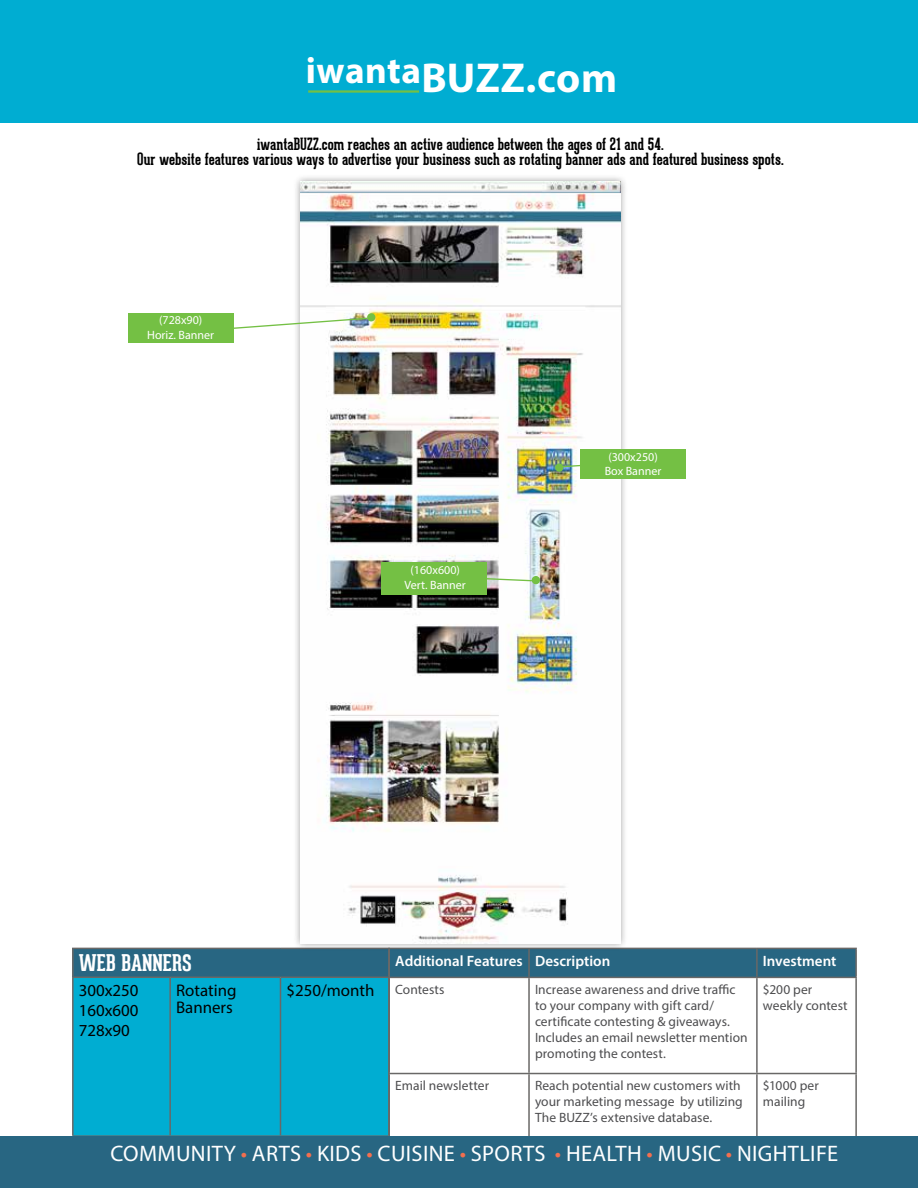
<style>
.page{position:relative;width:918px;height:1188px;background:#fff}
.page>*{position:absolute;margin:0;border:0;box-sizing:border-box;transform-origin:0 0}
.t1{font:700 42px "Myriad Pro";letter-spacing:.01em;color:#fff}
.t2{font:22.5px "Myriad Pro";letter-spacing:.015em;color:#fff}
.t3{font:700 22.5px "Geared Slab";letter-spacing:-.005em;color:#fff}
.t4{font:16.8px/20.2px "Myriad Pro";color:#000;text-align:justify}
.t5{font:700 16.5px/15px "Geared Slab";letter-spacing:.005em;color:#000;text-align:center;scale:.91 1}
.t6{font:600 15px "Myriad Pro";color:#fff}
.t7{font:13.5px/16.2px "Myriad Pro";color:#4d4d4f}
.t8{font:12px/14.4px "Myriad Pro";color:#fff;text-align:center}
.s1{color:#f36f4f}
</style>
<div class="page">
<div style="left:0;top:0;width:918px;height:122px;background:#00add2"></div>
<div style="left:73px;top:948px;width:316px;height:29px;background:#286682"></div>
<div style="left:74px;top:978px;width:314px;height:157px;background:#00add2"></div>
<hr style="left:72px;top:948px;width:98px;height:1px;background:#696867">
<hr style="left:72px;top:949px;width:2px;height:28px;background:#696867">
<hr style="left:170px;top:948px;width:111px;height:1px;background:#696867">
<hr style="left:280px;top:948px;width:110px;height:1px;background:#696867">
<hr style="left:72px;top:977px;width:98px;height:1px;background:#696867">
<hr style="left:72px;top:978px;width:2px;height:157px;background:#696867">
<hr style="left:170px;top:977px;width:111px;height:1px;background:#696867">
<hr style="left:169px;top:978px;width:2px;height:157px;background:#696867">
<hr style="left:280px;top:977px;width:110px;height:1px;background:#696867">
<hr style="left:280px;top:978px;width:1px;height:157px;background:#696867">
<hr style="left:72px;top:1135px;width:98px;height:2px;background:#696867">
<hr style="left:170px;top:1135px;width:111px;height:2px;background:#696867">
<hr style="left:280px;top:1135px;width:110px;height:2px;background:#696867">
<div style="left:390px;top:949px;width:465px;height:28px;background:#286682"></div>
<hr style="left:388px;top:949px;width:2px;height:28px;background:#696867">
<hr style="left:529px;top:948px;width:228px;height:1px;background:#696867">
<hr style="left:528px;top:949px;width:2px;height:28px;background:#696867">
<hr style="left:757px;top:948px;width:100px;height:1px;background:#696867">
<hr style="left:756px;top:949px;width:2px;height:28px;background:#696867">
<hr style="left:855px;top:949px;width:2px;height:28px;background:#696867">
<hr style="left:388px;top:977px;width:141px;height:1px;background:#696867">
<hr style="left:388px;top:978px;width:2px;height:95px;background:#696867">
<hr style="left:529px;top:977px;width:228px;height:1px;background:#696867">
<hr style="left:528px;top:978px;width:2px;height:95px;background:#696867">
<hr style="left:757px;top:977px;width:100px;height:1px;background:#696867">
<hr style="left:756px;top:978px;width:2px;height:95px;background:#696867">
<hr style="left:855px;top:978px;width:2px;height:95px;background:#696867">
<hr style="left:388px;top:1073px;width:141px;height:1px;background:#696867">
<hr style="left:388px;top:1074px;width:2px;height:67px;background:#696867">
<hr style="left:529px;top:1073px;width:228px;height:1px;background:#696867">
<hr style="left:528px;top:1074px;width:2px;height:67px;background:#696867">
<hr style="left:757px;top:1073px;width:100px;height:1px;background:#696867">
<hr style="left:756px;top:1074px;width:2px;height:67px;background:#696867">
<hr style="left:855px;top:1074px;width:2px;height:67px;background:#696867">
<hr style="left:308px;top:90px;width:111px;height:3px;background:#74c044">
<div style="left:0;top:1137px;width:918px;height:51px;background:#286682"></div>
<div style="left:293px;top:174px;width:335px;height:777px;background:#000;opacity:.39"></div>
<img style="left:300px;top:181px;width:320px;height:762px">
<div style="left:555px;top:463px;width:8px;height:9px;background:#74c044;border-radius:50%"></div>
<div style="left:367px;top:313px;width:8px;height:8px;background:#74c044;border-radius:50%"></div>
<svg style="left:562px;top:462px;width:18px;height:6px"></svg>
<svg style="left:234px;top:317px;width:134px;height:14px"></svg>
<div style="left:580px;top:449px;width:106px;height:30px;background:#74c044"></div>
<div style="left:129px;top:313px;width:105px;height:29px;background:#74c044"></div>
<div style="left:532px;top:576px;width:8px;height:8px;background:#74c044;border-radius:50%"></div>
<svg style="left:487px;top:577px;width:46px;height:5px"></svg>
<div style="left:381px;top:563px;width:106px;height:32px;background:#74c044"></div>
<h1 class="t1" style="left:306px;top:51px;width:313px"><sup>iwanta</sup>BUZZ.com</h1>
<p class="t5" style="left:137px;top:137px;width:712px">iwantaBUZZ.com reaches an active audience between the ages of 21 and 54.<br>Our website features various ways to advertise your business such as rotating banner ads and featured business spots.</p>
<p class="t8" style="left:147px;top:313px;width:69px">(728x90)<br>Horiz. Banner</p>
<p class="t8" style="left:405px;top:563px;width:63px">(160x600)<br>Vert. Banner</p>
<p class="t8" style="left:605px;top:449px;width:58px">(300x250)<br>Box Banner</p>
<h2 class="t3" style="left:79px;top:949px;width:113px">Web Banners</h2>
<p class="t4" style="left:79px;top:980px;width:61px">300x250<br>160x600<br>728x90</p>
<p class="t4" style="left:176px;top:982px;width:62px;line-height:16.8px">Rotating<br>Banners</p>
<p class="t4" style="left:286px;top:980px;width:90px">$250/month</p>
<p class="t6" style="left:395px;top:951px;width:217px">Additional Features Description</p>
<p class="t6" style="left:763px;top:951px;width:75px">Investment</p>
<p class="t7" style="left:395px;top:981px;width:51px">Contests</p>
<p class="t7" style="left:535px;top:981px;width:214px">Increase awareness and drive traffic to your company with gift card/ certificate contesting &amp; giveaways.<br>Includes an email newsletter mention promoting the contest.</p>
<p class="t7" style="left:763px;top:981px;width:86px">$200 per weekly contest</p>
<p class="t7" style="left:395px;top:1077px;width:95px">Email newsletter</p>
<p class="t7" style="left:535px;top:1077px;width:209px">Reach potential new customers with your marketing message by utilizing<br>The BUZZ’s extensive database.</p>
<p class="t7" style="left:763px;top:1077px;width:57px">$1000 per mailing</p>
<h2 class="t2" style="left:110px;top:1140px;width:640px">Community <span class="s1">•</span> Arts <span class="s1">•</span> Kids <span class="s1">•</span> Cuisine <span class="s1">•</span>Sports <span class="s1">•</span> Health <span class="s1">•</span>Music <span class="s1">•</span>Night</h2>
<h2 class="t2" style="left:799px;top:1140px;width:21px">life</h2>
</div>
